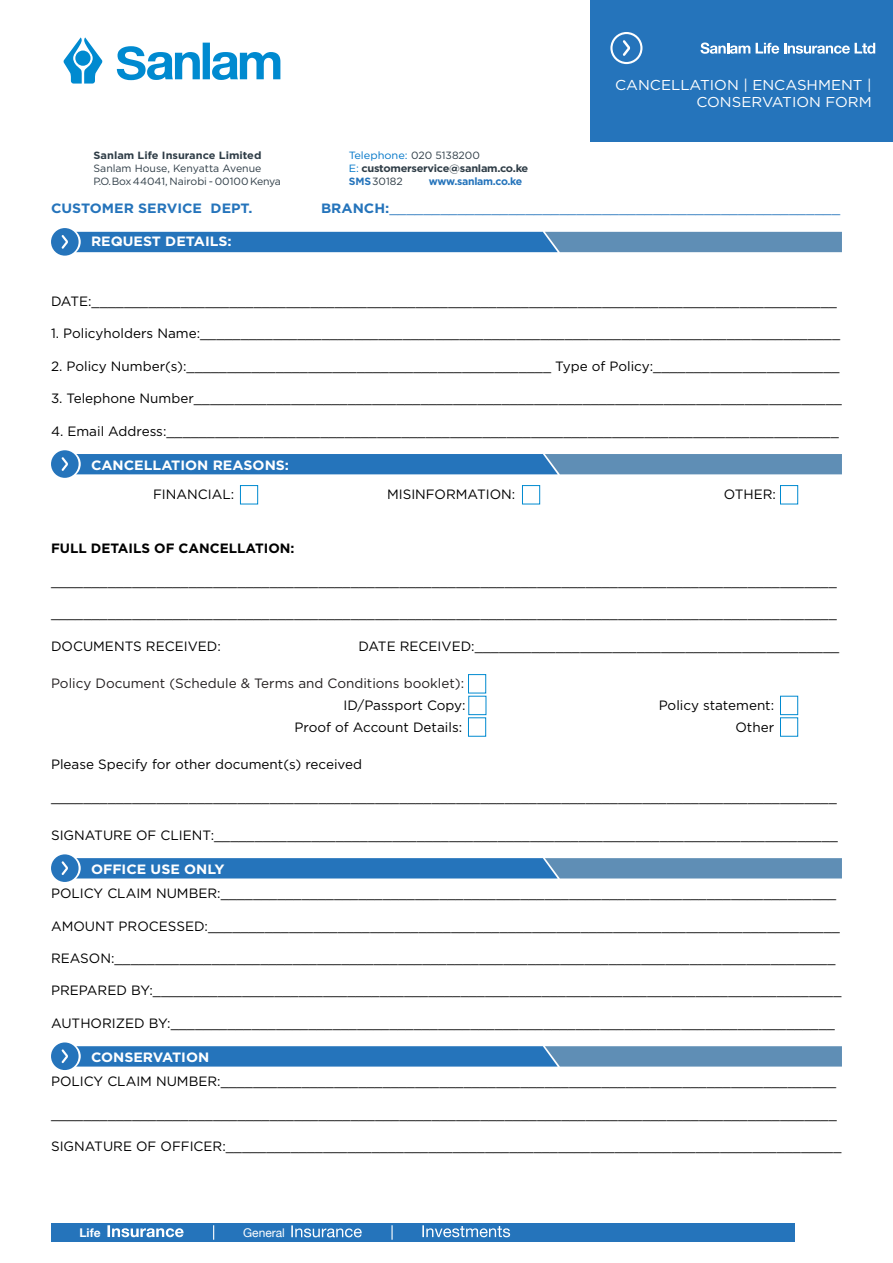
<style>
.page{position:relative;width:893px;height:1263px;background:#fff}
.page>*{position:absolute;margin:0;border:0;box-sizing:border-box;transform-origin:0 0}
.t1{font:14.25px/17.1px "Gotham";color:#fff;text-align:right;scale:1.05 1}
.t2{font:13.5px "Gotham";color:#000}
.t3{font:13.5px "Gotham";color:#2574bb;scale:1.05 1}
.t4{font:700 13.5px "Gotham";color:#fff;scale:1.05 1}
.t5{font:13.5px "Gotham";color:#231f20}
.t6{font:700 13.5px "Gotham";color:#000}
.t7{font:700 13.5px "Gotham";color:#2574bb;scale:1.05 1}
.t8{font:12px "Helvetica Neue";color:#fff}
.t9{font:700 12px "Helvetica Neue";color:#fff}
.t10{font:10.5px "Gotham";color:#2f3d47}
.t11{font:700 10.5px "Gotham";letter-spacing:-.025em;color:#2f3d47;scale:1.05 1}
.t12{font:700 10.5px "Gotham";color:#2f3d47;scale:1.05 1}
.t13{font:10.5px "Gotham";color:#0076c8;scale:1.05 1}
.t14{font:700 10.5px "Gotham";letter-spacing:-.025em;color:#2574bb}
.s1{color:#2f3d47}
.s2{font-weight:400;color:#0076c8}
.s3{font-weight:700;color:#2574bb}
.s4{font-weight:700}
</style>
<div class="page">
<svg style="left:64px;top:38px;width:216px;height:46px"></svg>
<div style="left:591px;top:0;width:302px;height:142px;background:#2574bb"></div>
<svg style="left:700px;top:43px;width:50px;height:11px"></svg>
<svg style="left:756px;top:43px;width:119px;height:11px"></svg>
<svg style="left:610px;top:32px;width:32px;height:32px"></svg>
<div style="left:51px;top:228px;width:28px;height:28px;background:#2574bb;border-radius:50%"></div>
<svg style="left:62px;top:235px;width:6px;height:14px"></svg>
<svg style="left:76px;top:232px;width:766px;height:20px;background:#3c7eb9"></svg>
<div style="left:51px;top:450px;width:28px;height:28px;background:#2574bb;border-radius:50%"></div>
<svg style="left:62px;top:457px;width:6px;height:14px"></svg>
<svg style="left:76px;top:454px;width:766px;height:20px;background:#3c7eb9"></svg>
<div style="left:240px;top:485px;width:18px;height:19px;border:1px solid #008ad0"></div>
<div style="left:522px;top:485px;width:18px;height:19px;border:1px solid #008ad0"></div>
<div style="left:780px;top:485px;width:18px;height:19px;border:1px solid #008ad0"></div>
<div style="left:468px;top:674px;width:18px;height:19px;border:1px solid #008ad0"></div>
<div style="left:780px;top:696px;width:18px;height:19px;border:1px solid #008ad0"></div>
<div style="left:468px;top:717px;width:18px;height:20px;border:1px solid #008ad0"></div>
<div style="left:780px;top:717px;width:18px;height:20px;border:1px solid #008ad0"></div>
<div style="left:51px;top:854px;width:28px;height:28px;background:#2574bb;border-radius:50%"></div>
<svg style="left:62px;top:861px;width:6px;height:14px"></svg>
<svg style="left:76px;top:858px;width:766px;height:20px;background:#3d7fb9"></svg>
<div style="left:51px;top:1042px;width:28px;height:28px;background:#2574bb;border-radius:50%"></div>
<svg style="left:62px;top:1049px;width:6px;height:14px"></svg>
<svg style="left:76px;top:1046px;width:766px;height:20px;background:#3e80b9"></svg>
<div style="left:51px;top:1223px;width:743px;height:19px;background:#2574bb"></div>
<svg style="left:107px;top:1225px;width:77px;height:12px"></svg>
<svg style="left:422px;top:1225px;width:88px;height:12px"></svg>
<svg style="left:291px;top:1225px;width:71px;height:12px"></svg>
<svg style="left:213px;top:1225px;width:1px;height:15px"></svg>
<svg style="left:391px;top:1225px;width:2px;height:15px"></svg>
<p class="t1" style="left:615px;top:76px;width:246px">CANCELLATION | ENCASHMENT |<br>CONSERVATION FORM</p>
<p class="t12" style="left:94px;top:149px;width:161px">Sanlam Life Insurance Limited</p>
<p class="t13" style="left:349px;top:149px;width:127px">Telephone: <span class="s1">020 5138200</span></p>
<p class="t10" style="left:94px;top:162px;width:169px">Sanlam House, Kenyatta Avenue</p>
<p class="t11" style="left:349px;top:161px;width:173px"><span class="s2">E:</span> customerservice@sanlam.co.ke</p>
<p class="t10" style="left:94px;top:174px;width:189px">P.O. Box 44041, Nairobi - 00100 Kenya</p>
<p class="t10" style="left:349px;top:174px;width:56px"><span class="s3">SMS</span>30182</p>
<p class="t14" style="left:429px;top:174px;width:95px">www.sanlam.co.ke</p>
<p class="t7" style="left:51px;top:200px;width:193px">CUSTOMER SERVICE DEPT.</p>
<p class="t3" style="left:321px;top:200px;width:496px"><span class="s4">BRANCH:</span>_____________________________________________________</p>
<p class="t4" style="left:91px;top:233px;width:136px">REQUEST DETAILS:</p>
<p class="t2" style="left:51px;top:293px;width:787px">DATE:____________________________________________________________________________________________</p>
<p class="t2" style="left:51px;top:325px;width:791px">1. Policyholders Name:_______________________________________________________________________________</p>
<p class="t2" style="left:51px;top:357px;width:790px">2. Policy Number(s):_____________________________________________ Type of Policy:_______________________</p>
<p class="t2" style="left:51px;top:390px;width:792px">3. Telephone Number________________________________________________________________________________</p>
<p class="t2" style="left:51px;top:422px;width:789px">4. Email Address:___________________________________________________________________________________</p>
<p class="t4" style="left:91px;top:456px;width:190px">CANCELLATION REASONS:</p>
<p class="t2" style="left:153px;top:486px;width:83px">FINANCIAL:</p>
<p class="t2" style="left:387px;top:486px;width:130px">MISINFORMATION:</p>
<p class="t2" style="left:724px;top:486px;width:54px">OTHER:</p>
<p class="t6" style="left:51px;top:540px;width:245px">FULL DETAILS OF CANCELLATION:</p>
<p class="t2" style="left:51px;top:572px;width:787px">_________________________________________________________________________________________________</p>
<p class="t2" style="left:51px;top:605px;width:787px">_________________________________________________________________________________________________</p>
<p class="t2" style="left:51px;top:637px;width:171px">DOCUMENTS RECEIVED:</p>
<p class="t2" style="left:359px;top:637px;width:482px">DATE RECEIVED:_____________________________________________</p>
<p class="t5" style="left:51px;top:675px;width:415px">Policy Document (Schedule &amp; Terms and Conditions booklet):</p>
<p class="t2" style="left:344px;top:697px;width:124px">ID/Passport Copy:</p>
<p class="t2" style="left:659px;top:697px;width:117px">Policy statement:</p>
<p class="t2" style="left:295px;top:718px;width:169px">Proof of Account Details:</p>
<p class="t2" style="left:735px;top:718px;width:40px">Other</p>
<p class="t2" style="left:51px;top:756px;width:313px">Please Specify for other document(s) received</p>
<p class="t2" style="left:51px;top:788px;width:787px">_________________________________________________________________________________________________</p>
<p class="t2" style="left:51px;top:826px;width:788px">SIGNATURE OF CLIENT:_____________________________________________________________________________</p>
<p class="t4" style="left:91px;top:860px;width:129px">OFFICE USE ONLY</p>
<p class="t2" style="left:51px;top:885px;width:787px">POLICY CLAIM NUMBER:____________________________________________________________________________</p>
<p class="t2" style="left:51px;top:917px;width:790px">AMOUNT PROCESSED:______________________________________________________________________________</p>
<p class="t2" style="left:51px;top:949px;width:786px">REASON:_________________________________________________________________________________________</p>
<p class="t2" style="left:51px;top:982px;width:792px">PREPARED BY:_____________________________________________________________________________________</p>
<p class="t2" style="left:51px;top:1014px;width:785px">AUTHORIZED BY:__________________________________________________________________________________</p>
<p class="t4" style="left:91px;top:1048px;width:114px">CONSERVATION</p>
<p class="t2" style="left:51px;top:1073px;width:787px">POLICY CLAIM NUMBER:____________________________________________________________________________</p>
<p class="t2" style="left:51px;top:1105px;width:787px">_________________________________________________________________________________________________</p>
<p class="t2" style="left:51px;top:1137px;width:792px">SIGNATURE OF OFFICER:____________________________________________________________________________</p>
<p class="t9" style="left:80px;top:1223px;width:23px">Life</p>
<p class="t8" style="left:243px;top:1224px;width:43px">General</p>
</div>
